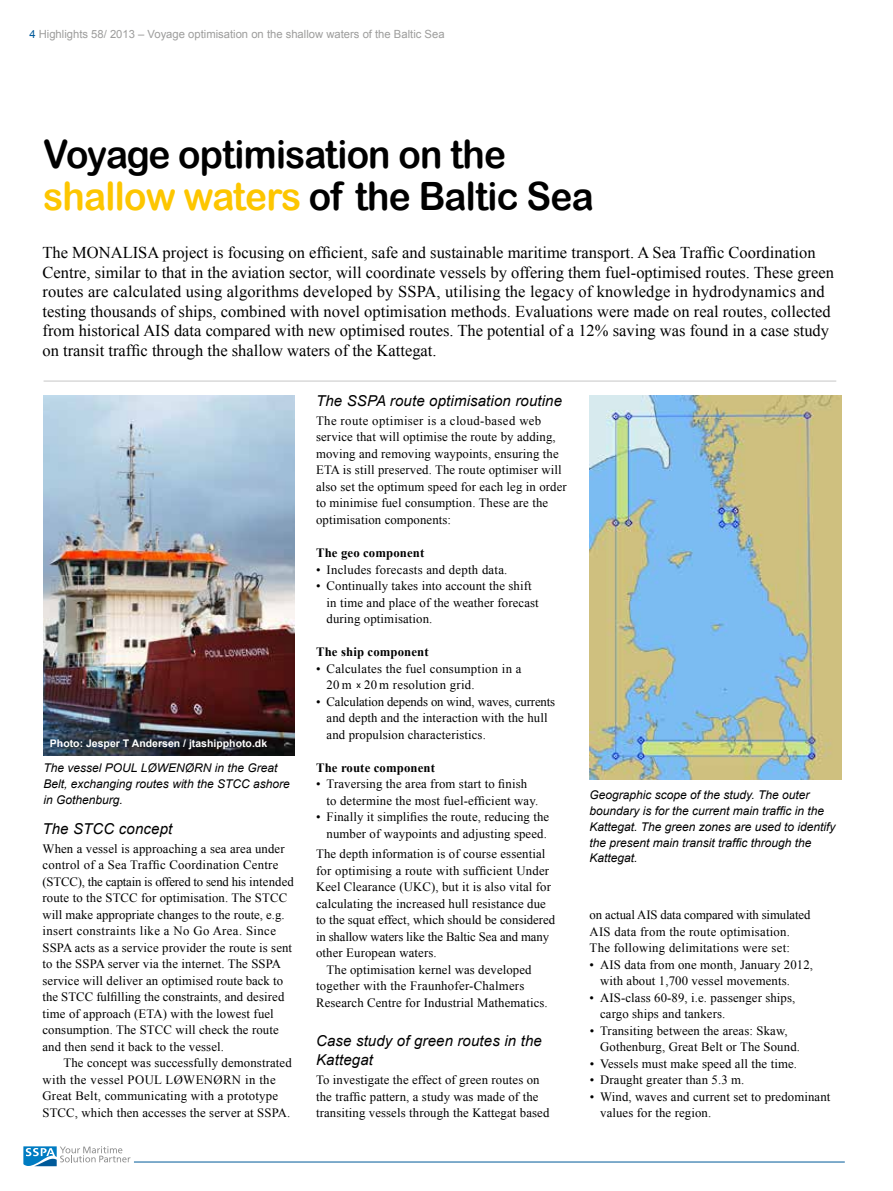
<style>
.page{position:relative;width:893px;height:1191px;background:#fff}
.page>*{position:absolute;margin:0;border:0;box-sizing:border-box;transform-origin:0 0}
.t1{font:39px/42px "Arial Rounded MT Bold";letter-spacing:-.02em;color:#000;scale:.95 1}
.t2{font:16.5px/19.5px "Times New Roman";color:#000}
.t3{font:italic 15px/19.5px "Arial";letter-spacing:.01em;color:#000}
.t4{font:12.75px/16.5px "Times New Roman";letter-spacing:.01em;color:#000}
.t5{font:700 12.75px "Times New Roman";letter-spacing:.01em;color:#000}
.t6{font:12.75px "Times New Roman";letter-spacing:-.01em;color:#000}
.t7{font:italic 12px/15.8px "Arial";color:#000}
.t8{font:11.25px "Arial";color:#9d9d9c}
.t9{font:700 10.5px "Arial";color:#fff}
.s1{color:#005a9a}
.s2{color:#fdc600}
.s3{font-family:"Helvetica";font-size:9px}
</style>
<div class="page">
<hr style="left:134px;top:1161px;width:711px;height:1px;background:#005a9a">
<svg style="left:23px;top:1146px;width:107px;height:21px"></svg>
<hr style="left:44px;top:381px;width:792px;height:1px;background:#c6c6c6">
<img style="left:43px;top:395px;width:252px;height:360px">
<img style="left:590px;top:395px;width:252px;height:385px">
<p class="t8" style="left:29px;top:26px;width:417px"><span class="s1">4</span> Highlights 58/ 2013 – Voyage optimisation on the shallow waters of the Baltic Sea</p>
<h1 class="t1" style="left:43px;top:132px;width:581px">Voyage optimisation on the <span class="s2">shallow waters</span> of the Baltic Sea</h1>
<p class="t2" style="left:43px;top:242px;width:793px">The MONALISA project is focusing on efficient, safe and sustainable maritime transport. A Sea Traffic Coordination Centre, similar to that in the aviation sector, will coordinate vessels by offering them fuel-optimised routes. These green routes are calculated using algorithms developed by SSPA, utilising the legacy of knowledge in hydrodynamics and testing thousands of ships, combined with novel optimisation methods. Evaluations were made on real routes, collected from historical AIS data compared with new optimised routes. The potential of a 12% saving was found in a case study on transit traffic through the shallow waters of the Kattegat.</p>
<p class="t9" style="left:50px;top:736px;width:219px">Photo: Jesper T Andersen / jtashipphoto.dk</p>
<p class="t7" style="left:44px;top:760px;width:248px">The vessel POUL LØWENØRN in the Great<br>Belt, exchanging routes with the STCC ashore in Gothenburg.</p>
<p class="t3" style="left:43px;top:819px;width:131px">The STCC concept</p>
<p class="t4" style="left:43px;top:840px;width:253px">When a vessel is approaching a sea area under control of a Sea Traffic Coordination Centre (STCC), the captain is offered to send his intended route to the STCC for optimisation. The STCC will make appropriate changes to the route, e.g. insert constraints like a No Go Area. Since SSPA acts as a service provider the route is sent to the SSPA server via the internet. The SSPA service will deliver an optimised route back to the STCC fulfilling the constraints, and desired time of approach (ETA) with the lowest fuel consumption. The STCC will check the route and then send it back to the vessel.</p>
<p class="t4" style="left:43px;top:1054px;width:251px;text-indent:21px">The concept was successfully demonstrated with the vessel POUL LØWENØRN in the Great Belt, communicating with a prototype STCC, which then accesses the server at SSPA.</p>
<p class="t3" style="left:316px;top:391px;width:248px">The SSPA route optimisation routine</p>
<p class="t4" style="left:316px;top:412px;width:252px">The route optimiser is a cloud-based web service that will optimise the route by adding, moving and removing waypoints, ensuring the ETA is still preserved. The route optimiser will also set the optimum speed for each leg in order to minimise fuel consumption. These are the optimisation components:</p>
<p class="t5" style="left:316px;top:544px;width:110px">The geo component</p>
<p class="t4" style="left:316px;top:561px;width:193px">• Includes forecasts and depth data.</p>
<p class="t4" style="left:327px;top:577px;width:214px;text-indent:-11px">• Continually takes into account the shift in time and place of the weather forecast during optimisation.</p>
<p class="t5" style="left:316px;top:643px;width:114px">The ship component</p>
<p class="t4" style="left:327px;top:660px;width:196px;text-indent:-11px">• Calculates the fuel consumption in a<br>20 m <span class="s3">x</span> 20 m resolution grid.</p>
<p class="t4" style="left:327px;top:693px;width:230px;text-indent:-11px">• Calculation depends on wind, waves, currents and depth and the interaction with the hull and propulsion characteristics.</p>
<p class="t5" style="left:316px;top:758px;width:120px">The route component</p>
<p class="t4" style="left:327px;top:775px;width:213px;text-indent:-11px">• Traversing the area from start to finish to determine the most fuel-efficient way.</p>
<p class="t4" style="left:316px;top:808px;width:235px;text-align:right">• Finally it simplifies the route, reducing the number of waypoints and adjusting speed.</p>
<p class="t4" style="left:316px;top:845px;width:231px">The depth information is of course essential</p>
<p class="t4" style="left:316px;top:862px;width:235px">for optimising a route with sufficient Under</p>
<p class="t4" style="left:316px;top:878px;width:236px">Keel Clearance (UKC), but it is also vital for</p>
<p class="t4" style="left:316px;top:895px;width:231px">calculating the increased hull resistance due</p>
<p class="t4" style="left:316px;top:911px;width:241px">to the squat effect, which should be considered</p>
<p class="t6" style="left:316px;top:928px;width:234px">in shallow waters like the Baltic Sea and many</p>
<p class="t4" style="left:316px;top:944px;width:122px">other European waters.</p>
<p class="t4" style="left:327px;top:961px;width:207px">The optimisation kernel was developed</p>
<p class="t4" style="left:316px;top:977px;width:210px">together with the Fraunhofer-Chalmers</p>
<p class="t4" style="left:316px;top:994px;width:233px">Research Centre for Industrial Mathematics.</p>
<p class="t3" style="left:316px;top:1031px;width:227px">Case study of green routes in the<br>Kattegat</p>
<p class="t4" style="left:316px;top:1071px;width:235px">To investigate the effect of green routes on the traffic pattern, a study was made of the transiting vessels through the Kattegat based</p>
<p class="t7" style="left:589px;top:787px;width:248px">Geographic scope of the study. The outer boundary is for the current main traffic in the Kattegat. The green zones are used to identify the present main transit traffic through the Kattegat.</p>
<p class="t4" style="left:590px;top:906px;width:222px">on actual AIS data compared with simulated<br>AIS data from the route optimisation.<br>The following delimitations were set:</p>
<p class="t4" style="left:600px;top:955px;width:214px;text-indent:-11px">• AIS data from one month, January 2012, with about 1,700 vessel movements.</p>
<p class="t4" style="left:600px;top:988px;width:197px;text-indent:-11px">• AIS-class 60-89, i.e. passenger ships, cargo ships and tankers.</p>
<p class="t4" style="left:600px;top:1021px;width:201px;text-indent:-11px">• Transiting between the areas: Skaw,<br>Gothenburg, Great Belt or The Sound.</p>
<p class="t4" style="left:590px;top:1054px;width:209px">• Vessels must make speed all the time.</p>
<p class="t4" style="left:590px;top:1071px;width:156px">• Draught greater than 5.3 m.</p>
<p class="t4" style="left:600px;top:1087px;width:232px;text-indent:-11px">• Wind, waves and current set to predominant values for the region.</p>
</div>
